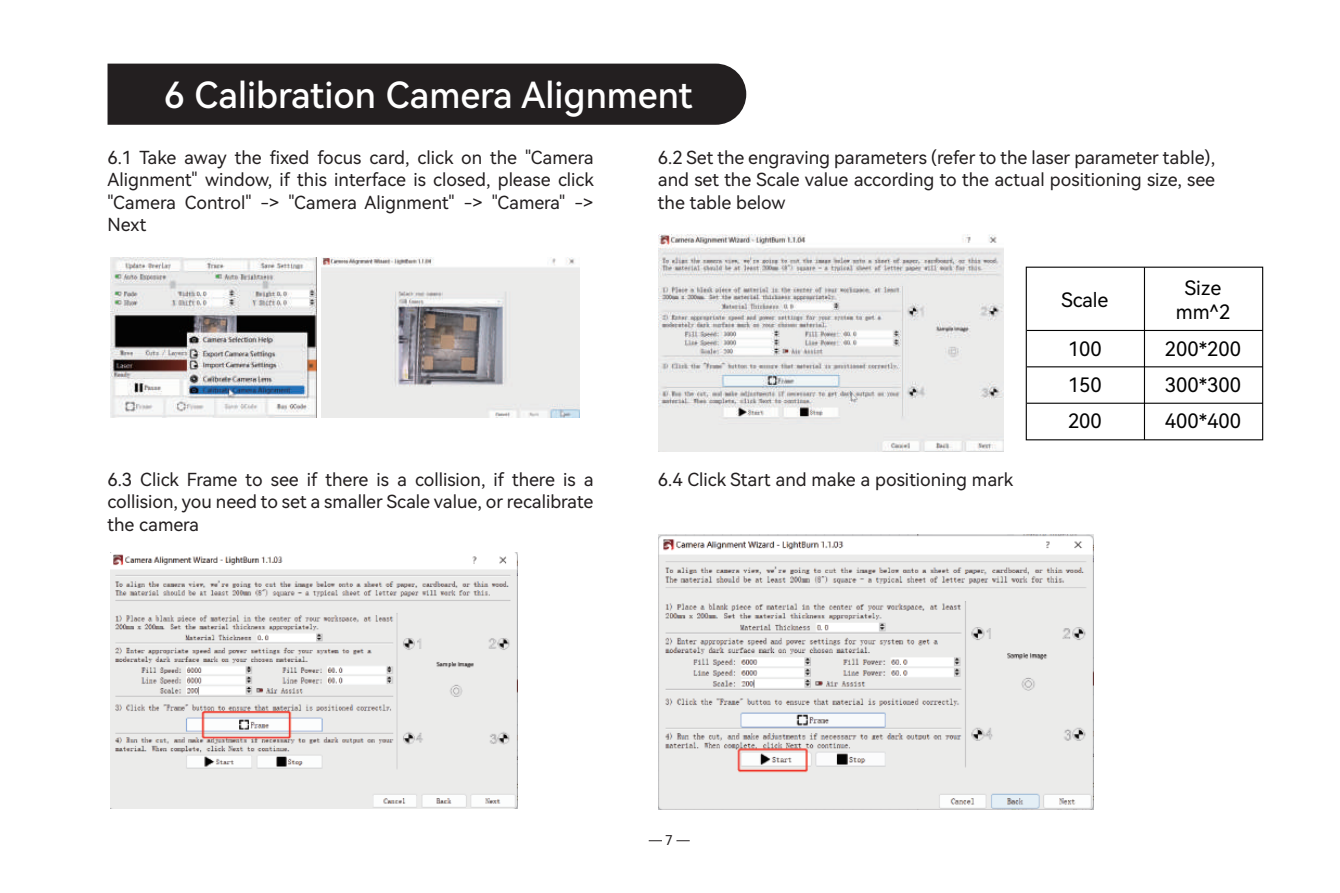
<style>
.page{position:relative;width:1340px;height:893px;background:#fff}
.page>*{position:absolute;margin:0;border:0;box-sizing:border-box;transform-origin:0 0}
.t1{font:36px "Harmony OS Sans SC Medium";color:#fff}
.t2{font:19.8px/36.4px "Harmony OS Sans SC";color:#030303;text-align:justify}
.t3{font:18px/22.5px "Harmony OS Sans SC";color:#231f20;text-align:justify}
.t4{font:13.5px "Harmony OS Sans SC";color:#231f20}
</style>
<div class="page">
<div style="left:107px;top:64px;width:639px;height:61px;background:#231f20"></div>
<img style="left:111px;top:553px;width:406px;height:255px">
<img style="left:658px;top:534px;width:435px;height:275px">
<img style="left:111px;top:257px;width:206px;height:161px">
<img style="left:322px;top:257px;width:257px;height:161px">
<img style="left:658px;top:235px;width:345px;height:216px">
<div style="left:1025px;top:267px;width:238px;height:173px;border:1px solid #030303"></div>
<hr style="left:1027px;top:330px;width:235px;height:1px;background:#030303">
<hr style="left:1027px;top:366px;width:235px;height:1px;background:#030303">
<hr style="left:1027px;top:403px;width:235px;height:1px;background:#030303">
<hr style="left:1143px;top:267px;width:2px;height:173px;background:#030303">
<svg style="left:648px;top:840px;width:14px;height:1px"></svg>
<svg style="left:676px;top:840px;width:13px;height:1px"></svg>
<h1 class="t1" style="left:164px;top:70px;width:530px">6 Calibration Camera Alignment</h1>
<p class="t3" style="left:107px;top:145px;width:488px">6.1 Take away the fixed focus card, click on the "Camera Alignment" window, if this interface is closed, please click "Camera Control" -&gt; "Camera Alignment" -&gt; "Camera" -&gt; Next</p>
<p class="t3" style="left:658px;top:145px;width:558px">6.2 Set the engraving parameters (refer to the laser parameter table), and set the Scale value according to the actual positioning size, see the table below</p>
<p class="t3" style="left:107px;top:467px;width:487px">6.3 Click Frame to see if there is a collision, if there is a collision, you need to set a smaller Scale value, or recalibrate the camera</p>
<p class="t3" style="left:658px;top:467px;width:357px">6.4 Click Start and make a positioning mark</p>
<p class="t2" style="left:1184px;top:269px;width:38px">Size</p>
<p class="t2" style="left:1061px;top:280px;width:48px">Scale</p>
<p class="t2" style="left:1068px;top:330px;width:35px">100<br>150<br>200</p>
<p class="t2" style="left:1164px;top:330px;width:78px">200*200<br>300*300<br>400*400</p>
<p class="t2" style="left:1175px;top:293px;width:56px">mm^2</p>
<p class="t4" style="left:665px;top:830px;width:9px">7</p>
</div>
